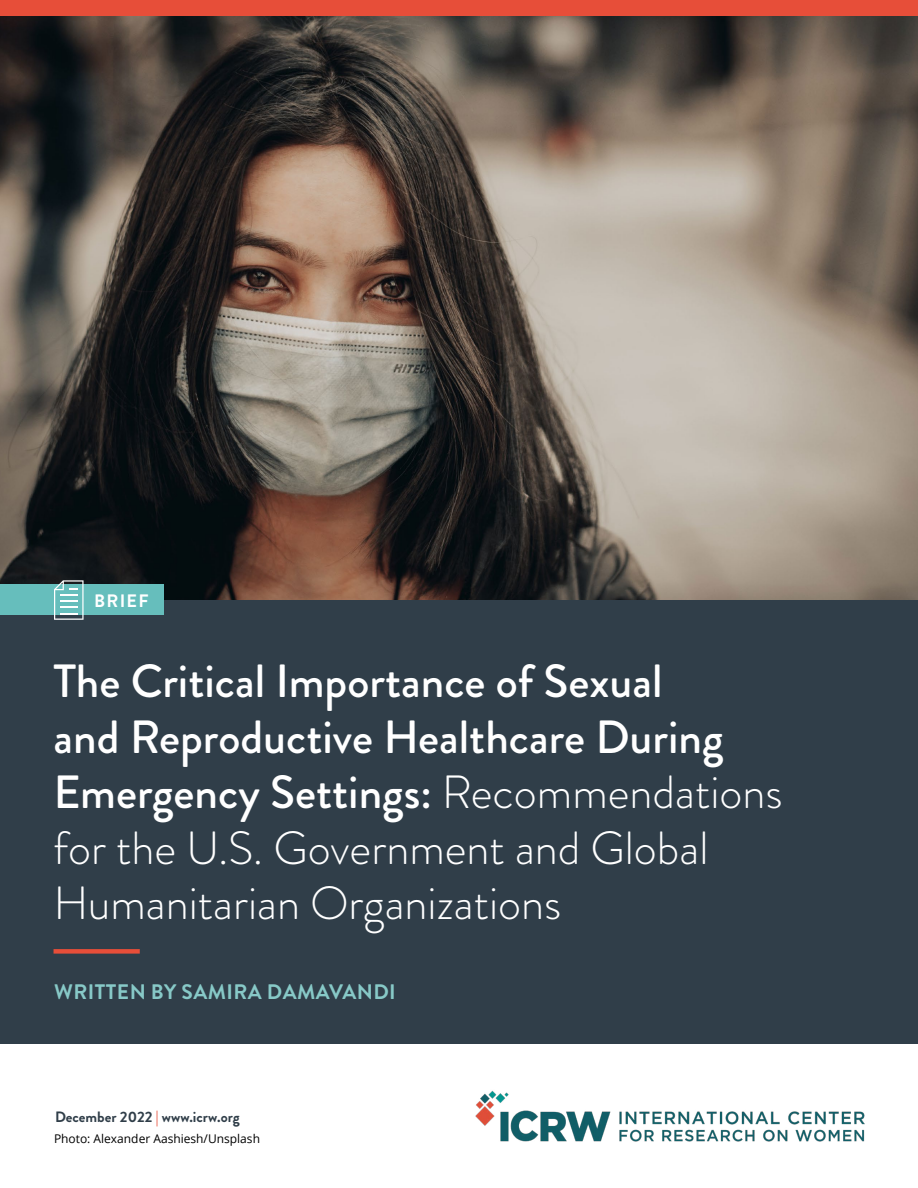
<style>
.page{position:relative;width:918px;height:1188px;background:#fff}
.page>*{position:absolute;margin:0;border:0;box-sizing:border-box;transform-origin:0 0}
.t1{font:500 46.5px/55.5px "Brandon Grotesque";color:#fff}
.t2{font:700 21px "Brandon Grotesque";letter-spacing:.02em;color:#87c9c7}
.t3{font:700 18px "Brandon Grotesque";letter-spacing:.07em;color:#fff}
.t4{font:700 15px "Brandon Grotesque";color:#303e49}
.t5{font:12px "Open Sans";color:#000}
.s1{font-weight:300}
.s2{color:#e74e39}
</style>
<div class="page">
<img style="left:0;top:16px;width:918px;height:584px">
<div style="left:0;top:0;width:918px;height:16px;background:#e74e39"></div>
<div style="left:0;top:600px;width:918px;height:443px;background:#303e49"></div>
<div style="left:54px;top:949px;width:86px;height:5px;background:#e74e39"></div>
<div style="left:0;top:585px;width:163px;height:30px;background:#66bebc"></div>
<svg style="left:54px;top:580px;width:30px;height:40px"></svg>
<img style="left:475px;top:1090px;width:389px;height:52px">
<p class="t3" style="left:94px;top:589px;width:56px">BRIEF</p>
<p class="t1" style="left:54px;top:654px;width:731px">The Critical Importance of Sexual<br>and Reproductive Healthcare During Emergency Settings: <span class="s1">Recommendations for the U.S. Government and Global Humanitarian Organizations</span></p>
<p class="t2" style="left:54px;top:977px;width:343px">WRITTEN BY SAMIRA DAMAVANDI</p>
<p class="t4" style="left:55px;top:1107px;width:186px">December 2022 <span class="s2">|</span> www.icrw.org</p>
<p class="t5" style="left:54px;top:1131px;width:208px">Photo: Alexander Aashiesh/Unsplash</p>
</div>
